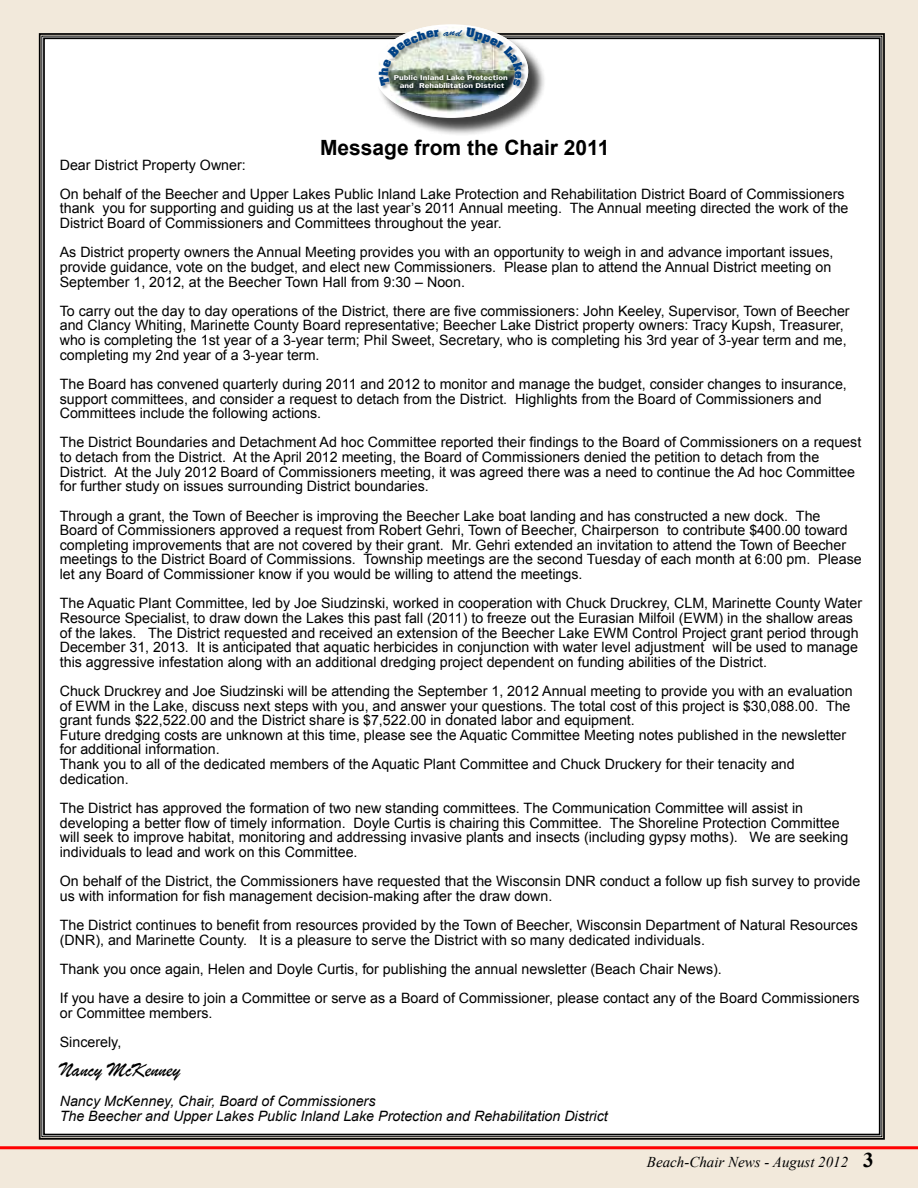
<style>
.page{position:relative;width:918px;height:1188px;background:#f2e9db}
.page>*{position:absolute;margin:0;border:0;box-sizing:border-box;transform-origin:0 0}
.t1{font:700 21px "Arial";color:#000}
.t2{font:21px "Brush Script";color:#000}
.t3{font:italic 15px "Times New Roman";color:#000}
.t4{font:14.25px/14.5px "Arial";color:#000}
.t5{font:italic 14.25px/15px "Arial";color:#000}
.t6{font:7.05px "Franklin Gothic LT Com Dm";color:#fff;scale:1.23 1}
.s1{font-weight:700;font-style:normal;font-size:21px}
</style>
<div class="page">
<div style="left:38px;top:33px;width:847px;height:1107px;background:#fff"></div>
<hr style="left:0;top:1146px;width:918px;height:3px;background:#f00">
<div style="left:376px;top:27px;width:170px;height:110px;background:#000;opacity:.75"></div>
<img style="left:374px;top:56px;width:4px;height:31px">
<img style="left:516px;top:46px;width:12px;height:50px">
<img style="left:433px;top:117px;width:37px;height:1px">
<img style="left:378px;top:26px;width:52px;height:45px">
<img style="left:430px;top:26px;width:52px;height:2px">
<img style="left:378px;top:71px;width:18px;height:33px">
<img style="left:499px;top:87px;width:17px;height:21px">
<img style="left:396px;top:95px;width:86px;height:22px">
<img style="left:482px;top:95px;width:17px;height:19px">
<img style="left:390px;top:87px;width:125px;height:8px">
<svg style="left:379px;top:28px;width:145px;height:59px"></svg>
<p class="t6" style="left:394px;top:73px;width:94px">Public Inland Lake Protection</p>
<p class="t6" style="left:400px;top:82px;width:86px">and Rehabilitation District</p>
<h1 class="t1" style="left:320px;top:134px;width:291px">Message from the Chair 2011</h1>
<p class="t4" style="left:60px;top:150px;width:786px;line-height:29.2px">Dear District Property Owner:<br>On behalf of the Beecher and Upper Lakes Public Inland Lake Protection and Rehabilitation District Board of Commissioners</p>
<p class="t4" style="left:60px;top:201px;width:790px">thank you for supporting and guiding us at the last year’s 2011 Annual meeting. The Annual meeting directed the work of the<br>District Board of Commissioners and Committees throughout the year.</p>
<p class="t4" style="left:60px;top:245px;width:775px">As District property owners the Annual Meeting provides you with an opportunity to weigh in and advance important issues, provide guidance, vote on the budget, and elect new Commissioners. Please plan to attend the Annual District meeting on<br>September 1, 2012, at the Beecher Town Hall from 9:30 – Noon.</p>
<p class="t4" style="left:60px;top:304px;width:791px">To carry out the day to day operations of the District, there are five commissioners: John Keeley, Supervisor, Town of Beecher and Clancy Whiting, Marinette County Board representative; Beecher Lake District property owners: Tracy Kupsh, Treasurer, who is completing the 1st year of a 3-year term; Phil Sweet, Secretary, who is completing his 3rd year of 3-year term and me, completing my 2nd year of a 3-year term.</p>
<p class="t4" style="left:60px;top:377px;width:789px">The Board has convened quarterly during 2011 and 2012 to monitor and manage the budget, consider changes to insurance, support committees, and consider a request to detach from the District. Highlights from the Board of Commissioners and<br>Committees include the following actions.</p>
<p class="t4" style="left:60px;top:435px;width:803px">The District Boundaries and Detachment Ad hoc Committee reported their findings to the Board of Commissioners on a request to detach from the District. At the April 2012 meeting, the Board of Commissioners denied the petition to detach from the District. At the July 2012 Board of Commissioners meeting, it was agreed there was a need to continue the Ad hoc Committee for further study on issues surrounding District boundaries.</p>
<p class="t4" style="left:60px;top:508px;width:804px">Through a grant, the Town of Beecher is improving the Beecher Lake boat landing and has constructed a new dock. The Board of Commissioners approved a request from Robert Gehri, Town of Beecher, Chairperson to contribute $400.00 toward completing improvements that are not covered by their grant. Mr. Gehri extended an invitation to attend the Town of Beecher meetings to the District Board of Commissions. Township meetings are the second Tuesday of each month at 6:00 pm. Please let any Board of Commissioner know if you would be willing to attend the meetings.</p>
<p class="t4" style="left:60px;top:596px;width:804px">The Aquatic Plant Committee, led by Joe Siudzinski, worked in cooperation with Chuck Druckrey, CLM, Marinette County Water Resource Specialist, to draw down the Lakes this past fall (2011) to freeze out the Eurasian Milfoil (EWM) in the shallow areas of the lakes. The District requested and received an extension of the Beecher Lake EWM Control Project grant period through December 31, 2013. It is anticipated that aquatic herbicides in conjunction with water level adjustment will be used to manage this aggressive infestation along with an additional dredging project dependent on funding abilities of the District.</p>
<p class="t4" style="left:60px;top:684px;width:794px">Chuck Druckrey and Joe Siudzinski will be attending the September 1, 2012 Annual meeting to provide you with an evaluation of EWM in the Lake, discuss next steps with you, and answer your questions. The total cost of this project is $30,088.00. The grant funds $22,522.00 and the District share is $7,522.00 in donated labor and equipment.<br>Future dredging costs are unknown at this time, please see the Aquatic Committee Meeting notes published in the newsletter for additional information.<br>Thank you to all of the dedicated members of the Aquatic Plant Committee and Chuck Druckery for their tenacity and dedication.</p>
<p class="t4" style="left:60px;top:801px;width:790px">The District has approved the formation of two new standing committees. The Communication Committee will assist in developing a better flow of timely information. Doyle Curtis is chairing this Committee. The Shoreline Protection Committee will seek to improve habitat, monitoring and addressing invasive plants and insects (including gypsy moths). We are seeking individuals to lead and work on this Committee.</p>
<p class="t4" style="left:60px;top:874px;width:802px">On behalf of the District, the Commissioners have requested that the Wisconsin DNR conduct a follow up fish survey to provide us with information for fish management decision-making after the draw down.</p>
<p class="t4" style="left:60px;top:918px;width:800px">The District continues to benefit from resources provided by the Town of Beecher, Wisconsin Department of Natural Resources (DNR), and Marinette County. It is a pleasure to serve the District with so many dedicated individuals.</p>
<p class="t4" style="left:60px;top:954px;width:801px;line-height:29.2px">Thank you once again, Helen and Doyle Curtis, for publishing the annual newsletter (Beach Chair News).<br>If you have a desire to join a Committee or serve as a Board of Commissioner, please contact any of the Board Commissioners</p>
<p class="t4" style="left:60px;top:998px;width:154px;line-height:29.2px">or Committee members.<br>Sincerely,</p>
<h1 class="t2" style="left:60px;top:1057px;width:122px">Nancy McKenney</h1>
<p class="t5" style="left:60px;top:1094px;width:550px">Nancy McKenney, Chair, Board of Commissioners<br>The Beecher and Upper Lakes Public Inland Lake Protection and Rehabilitation District</p>
<p class="t3" style="left:647px;top:1152px;width:228px">Beach-Chair News - August 2012 <span class="s1">3</span></p>
</div>
